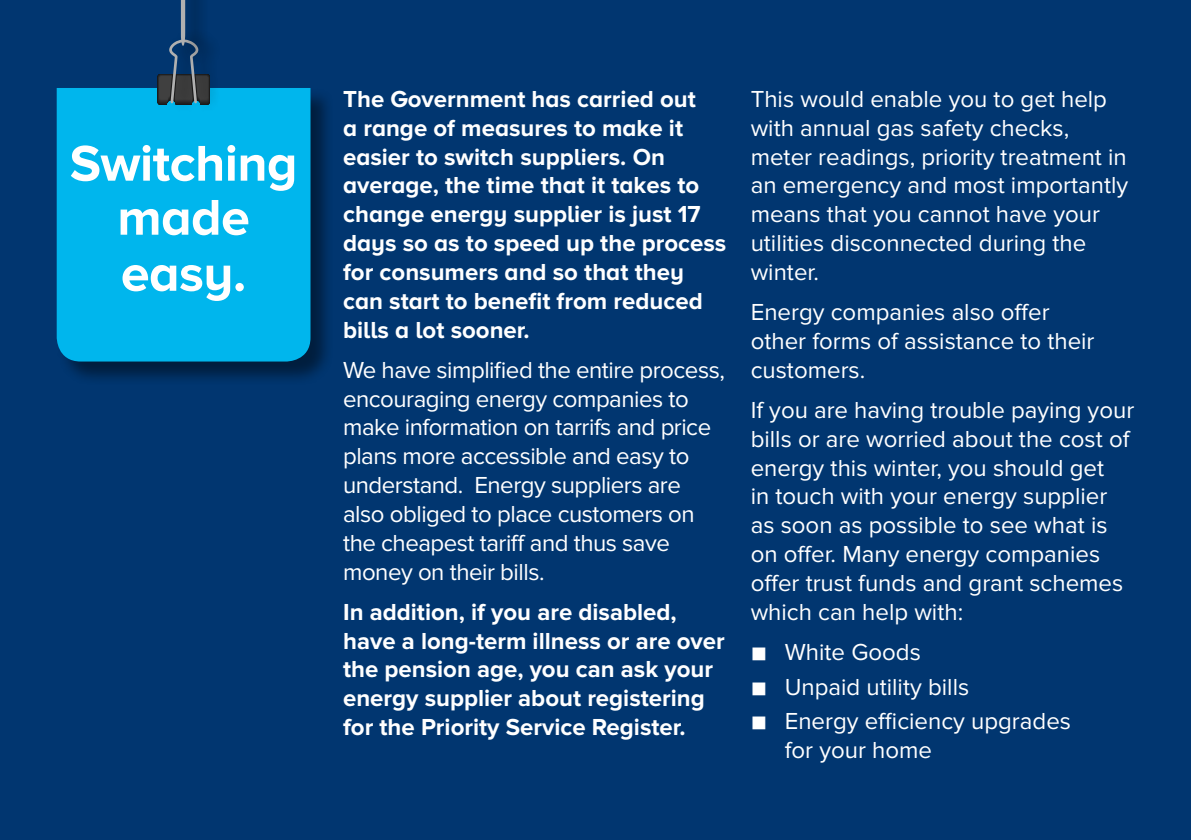
<style>
.page{position:relative;width:1191px;height:840px;background:#fff}
.page>*{position:absolute;margin:0;border:0;box-sizing:border-box;transform-origin:0 0}
.t1{font:700 52px/55px "Proxima Nova A";letter-spacing:-.01em;color:#fff;text-align:center}
.t2{font:24px/28.8px "Proxima Nova";color:#fff}
.t3{font:700 24px/28.8px "Proxima Nova A";color:#fff}
.t4{font:24px/28.8px "Proxima Nova";letter-spacing:-.02em;color:#fff}
.t5{font:700 24px/28.8px "Proxima Nova";color:#fff}
</style>
<div class="page">
<div style="left:0;top:0;width:1191px;height:839px;background:#013670"></div>
<div style="left:56px;top:88px;width:278px;height:298px;background:#000;opacity:.45"></div>
<div style="left:57px;top:88px;width:253px;height:273px;background:#00b6ed"></div>
<div style="left:169px;top:27px;width:52px;height:87px;background:#000;opacity:.45"></div>
<svg style="left:157px;top:0;width:53px;height:105px;background:#1f4063"></svg>
<h1 class="t1" style="left:70px;top:135px;width:229px">Switching made easy.</h1>
<p class="t3" style="left:343px;top:84px;width:385px">The Government has carried out<br>a range of measures to make it easier to switch suppliers. On average, the time that it takes to change energy supplier is just 17 days so as to speed up the process for consumers and so that they can start to benefit from reduced bills a lot sooner.</p>
<p class="t4" style="left:343px;top:355px;width:383px">We have simplified the entire process, encouraging energy companies to make information on tarrifs and price plans more accessible and easy to understand. Energy suppliers are also obliged to place customers on the cheapest tariff and thus save money on their bills.</p>
<p class="t5" style="left:343px;top:597px;width:383px">In addition, if you are disabled, have a long-term illness or are over the pension age, you can ask your energy supplier about registering for the Priority Service Register.</p>
<p class="t2" style="left:750px;top:85px;width:379px">This would enable you to get help with annual gas safety checks, meter readings, priority treatment in an emergency and most importantly means that you cannot have your utilities disconnected during the winter.</p>
<p class="t2" style="left:750px;top:298px;width:345px">Energy companies also offer other forms of assistance to their customers.</p>
<p class="t2" style="left:750px;top:395px;width:385px">If you are having trouble paying your bills or are worried about the cost of energy this winter, you should get<br>in touch with your energy supplier as soon as possible to see what is on offer. Many energy companies offer trust funds and grant schemes which can help with:</p>
<p class="t2" style="left:750px;top:637px;width:172px">■ White Goods</p>
<p class="t2" style="left:750px;top:672px;width:220px">■ Unpaid utility bills</p>
<p class="t2" style="left:784px;top:706px;width:288px;text-indent:-34px">■ Energy efficiency upgrades for your home</p>
</div>
